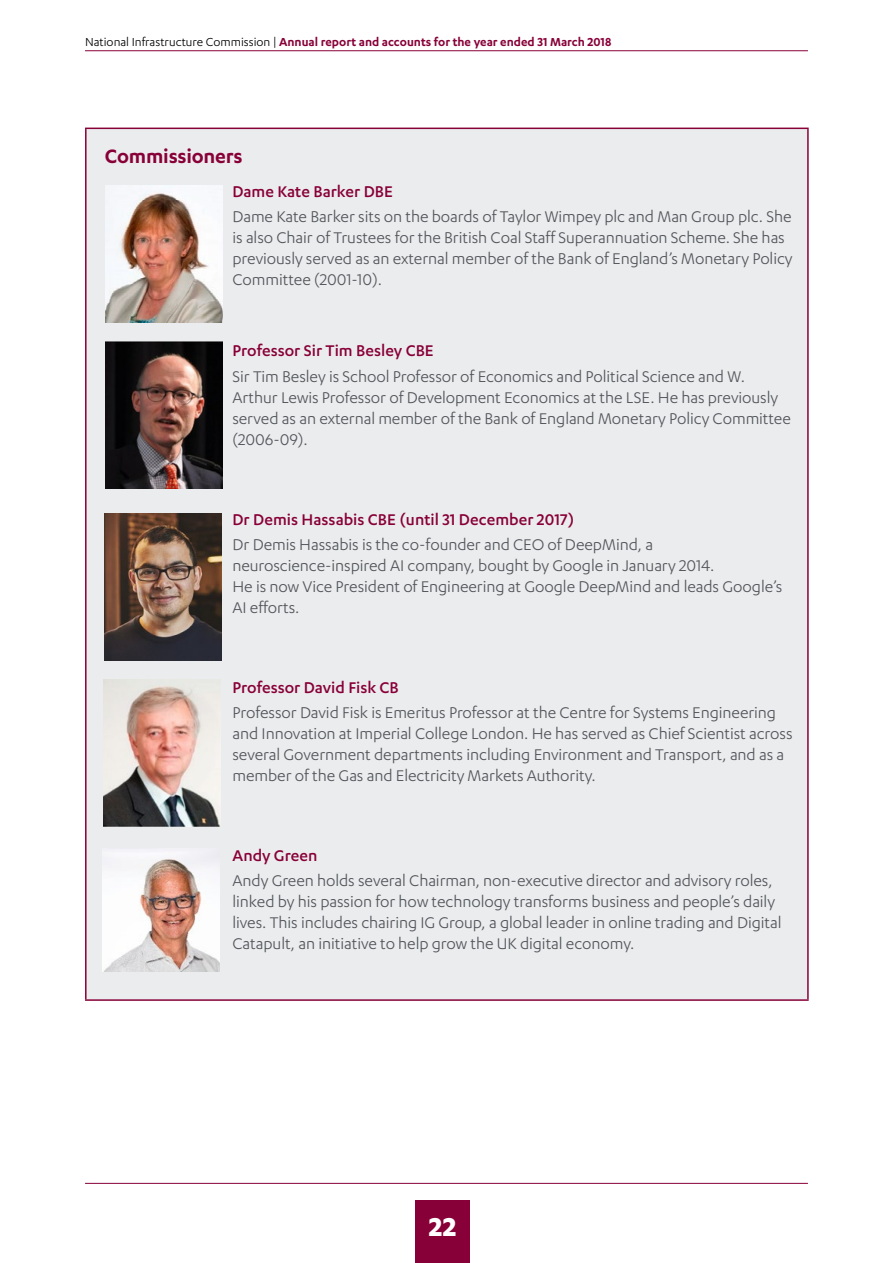
<style>
.page{position:relative;width:893px;height:1263px;background:#fff}
.page>*{position:absolute;margin:0;border:0;box-sizing:border-box;transform-origin:0 0}
.t1{font:700 30px "Karbon";color:#fff}
.Heading_2{font:600 22.5px "Karbon";letter-spacing:-.01em;color:#880038}
.Body_Full_Out{font:18px/21px "Karbon";letter-spacing:-.005em;color:#52555b}
.Heading_3{font:500 18px "Karbon";color:#880038}
.t2{font:600 13.5px "Karbon";color:#880038}
.s1{font-weight:400;color:#000}
</style>
<div class="page">
<hr style="left:85px;top:50px;width:723px;height:1px;background:#880038">
<div style="left:416px;top:1200px;width:54px;height:63px;background:#880038"></div>
<hr style="left:85px;top:1183px;width:723px;height:1px;background:#880038">
<div style="left:86px;top:128px;width:722px;height:872px;background:#ebeced"></div>
<hr style="left:85px;top:128px;width:724px;height:1px;background:#880038">
<hr style="left:85px;top:129px;width:2px;height:870px;background:#880038">
<hr style="left:85px;top:999px;width:724px;height:2px;background:#880038">
<hr style="left:807px;top:129px;width:2px;height:870px;background:#880038">
<img style="left:105px;top:185px;width:118px;height:138px">
<img style="left:105px;top:341px;width:118px;height:147px">
<img style="left:104px;top:514px;width:118px;height:146px">
<img style="left:103px;top:680px;width:118px;height:146px">
<img style="left:102px;top:849px;width:118px;height:123px">
<p class="t2" style="left:85px;top:34px;width:528px"><span class="s1">National Infrastructure Commission |</span> Annual report and accounts for the year ended 31 March 2018</p>
<h2 class="Heading_2" style="left:105px;top:143px;width:139px">Commissioners</h2>
<h3 class="Heading_3" style="left:232px;top:181px;width:162px">Dame Kate Barker DBE</h3>
<p class="Body_Full_Out" style="left:232px;top:205px;width:562px">Dame Kate Barker sits on the boards of Taylor Wimpey plc and Man Group plc. She is also Chair of Trustees for the British Coal Staff Superannuation Scheme. She has previously served as an external member of the Bank of England’s Monetary Policy Committee (2001-10).</p>
<h3 class="Heading_3" style="left:232px;top:341px;width:203px">Professor Sir Tim Besley CBE</h3>
<p class="Body_Full_Out" style="left:232px;top:365px;width:560px">Sir Tim Besley is School Professor of Economics and Political Science and W.<br>Arthur Lewis Professor of Development Economics at the LSE. He has previously served as an external member of the Bank of England Monetary Policy Committee (2006‑09).</p>
<h3 class="Heading_3" style="left:232px;top:509px;width:343px">Dr Demis Hassabis CBE (until 31 December 2017)</h3>
<p class="Body_Full_Out" style="left:232px;top:533px;width:551px">Dr Demis Hassabis is the co-founder and CEO of DeepMind, a neuroscience‑inspired AI company, bought by Google in January 2014.<br>He is now Vice President of Engineering at Google DeepMind and leads Google’s AI efforts.</p>
<h3 class="Heading_3" style="left:232px;top:677px;width:168px">Professor David Fisk CB</h3>
<p class="Body_Full_Out" style="left:232px;top:702px;width:562px">Professor David Fisk is Emeritus Professor at the Centre for Systems Engineering and Innovation at Imperial College London. He has served as Chief Scientist across several Government departments including Environment and Transport, and as a member of the Gas and Electricity Markets Authority.</p>
<h3 class="Heading_3" style="left:232px;top:846px;width:86px">Andy Green</h3>
<p class="Body_Full_Out" style="left:232px;top:870px;width:551px">Andy Green holds several Chairman, non-executive director and advisory roles, linked by his passion for how technology transforms business and people’s daily lives. This includes chairing IG Group, a global leader in online trading and Digital Catapult, an initiative to help grow the UK digital economy.</p>
<h1 class="t1" style="left:429px;top:1209px;width:29px">22</h1>
</div>
